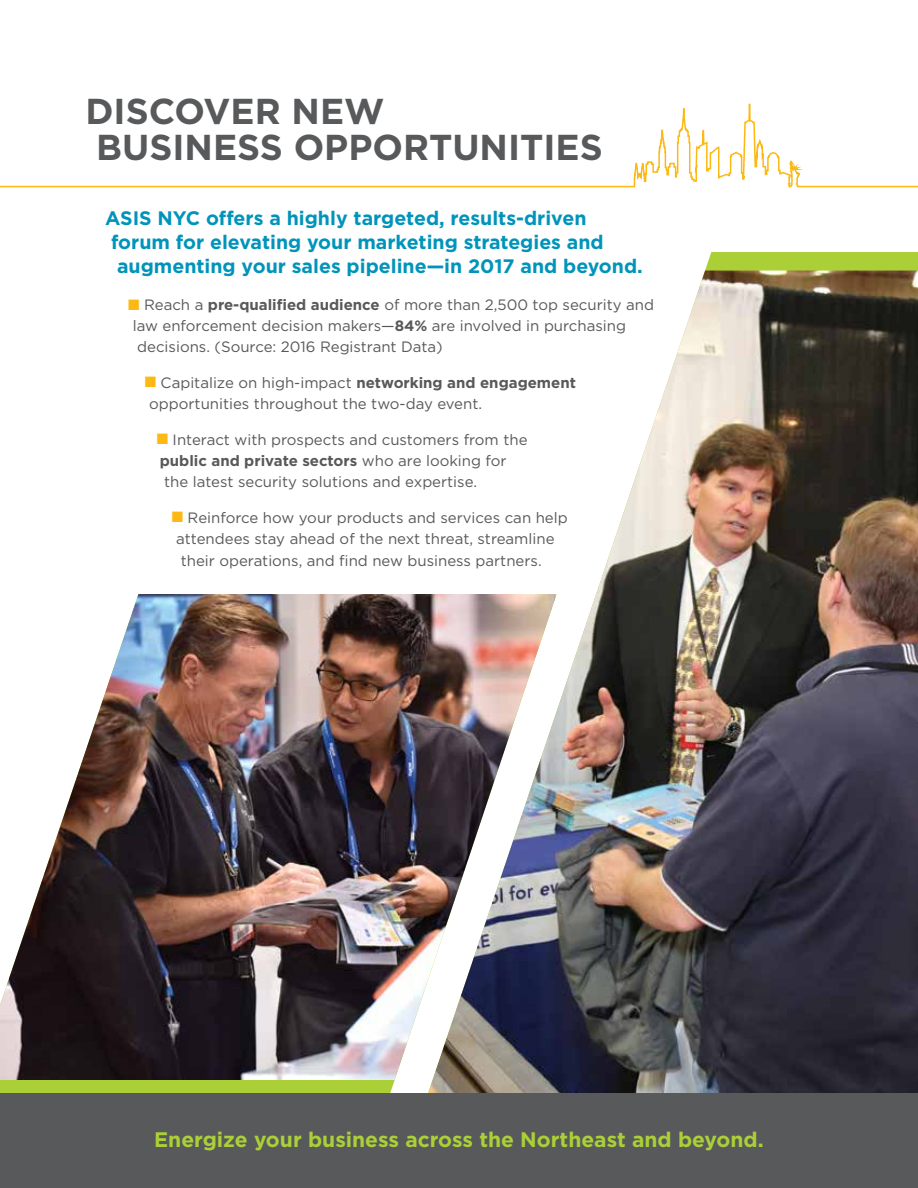
<style>
.page{position:relative;width:918px;height:1188px;background:#fff}
.page>*{position:absolute;margin:0;border:0;box-sizing:border-box;transform-origin:0 0}
.t1{font:700 36px/36px "Gotham";color:#58595b}
.t2{font:700 21px "Gotham";color:#abd037}
.t3{font:700 19.5px "Gotham";color:#0094bb}
.t4{font:15px/21px "Gotham";color:#58595b}
.t5{font:700 15px "Gotham";color:#58595b}
.s1{color:#fdb913}
.s2{font-weight:700}
.s3{font-weight:400}
</style>
<div class="page">
<img style="left:557px;top:271px;width:361px;height:823px">
<svg style="left:0;top:1080px;width:557px;height:14px;background:#a5bb54"></svg>
<img style="left:0;top:594px;width:557px;height:486px">
<svg style="left:0;top:103px;width:918px;height:162px"></svg>
<div style="left:0;top:1094px;width:918px;height:94px;background:#58595b"></div>
<h1 class="t1" style="left:86px;top:93px;width:519px">DISCOVER NEW<br>BUSINESS OPPORTUNITIES</h1>
<h3 class="t3" style="left:105px;top:206px;width:483px">ASIS NYC offers a highly targeted, results-driven</h3>
<h3 class="t3" style="left:111px;top:230px;width:494px">forum for elevating your marketing strategies and</h3>
<h3 class="t3" style="left:117px;top:254px;width:527px">augmenting your sales pipeline—in 2017 and beyond.</h3>
<p class="t4" style="left:128px;top:294px;width:527px"><span class="s1">■</span> Reach a <span class="s2">pre-qualified audience</span> of more than 2,500 top security and</p>
<p class="t4" style="left:133px;top:315px;width:495px">law enforcement decision makers—<span class="s2">84%</span> are involved in purchasing</p>
<p class="t4" style="left:137px;top:336px;width:307px">decisions. (Source: 2016 Registrant Data)</p>
<p class="t4" style="left:149px;top:372px;width:428px;text-indent:-4px"><span class="s1">■</span> Capitalize on high-impact <span class="s2">networking and engagement </span>opportunities throughout the two-day event.</p>
<p class="t4" style="left:157px;top:429px;width:372px"><span class="s1">■</span> Interact with prospects and customers from the</p>
<p class="t5" style="left:160px;top:452px;width:348px">public and private sectors <span class="s3">who are looking for</span></p>
<p class="t4" style="left:164px;top:471px;width:314px">the latest security solutions and expertise.</p>
<p class="t4" style="left:172px;top:507px;width:398px"><span class="s1">■</span> Reinforce how your products and services can help</p>
<p class="t4" style="left:176px;top:528px;width:380px">attendees stay ahead of the next threat, streamline</p>
<p class="t4" style="left:181px;top:550px;width:362px">their operations, and find new business partners.</p>
<h2 class="t2" style="left:154px;top:1127px;width:611px">Energize your business across the Northeast and beyond.</h2>
</div>
